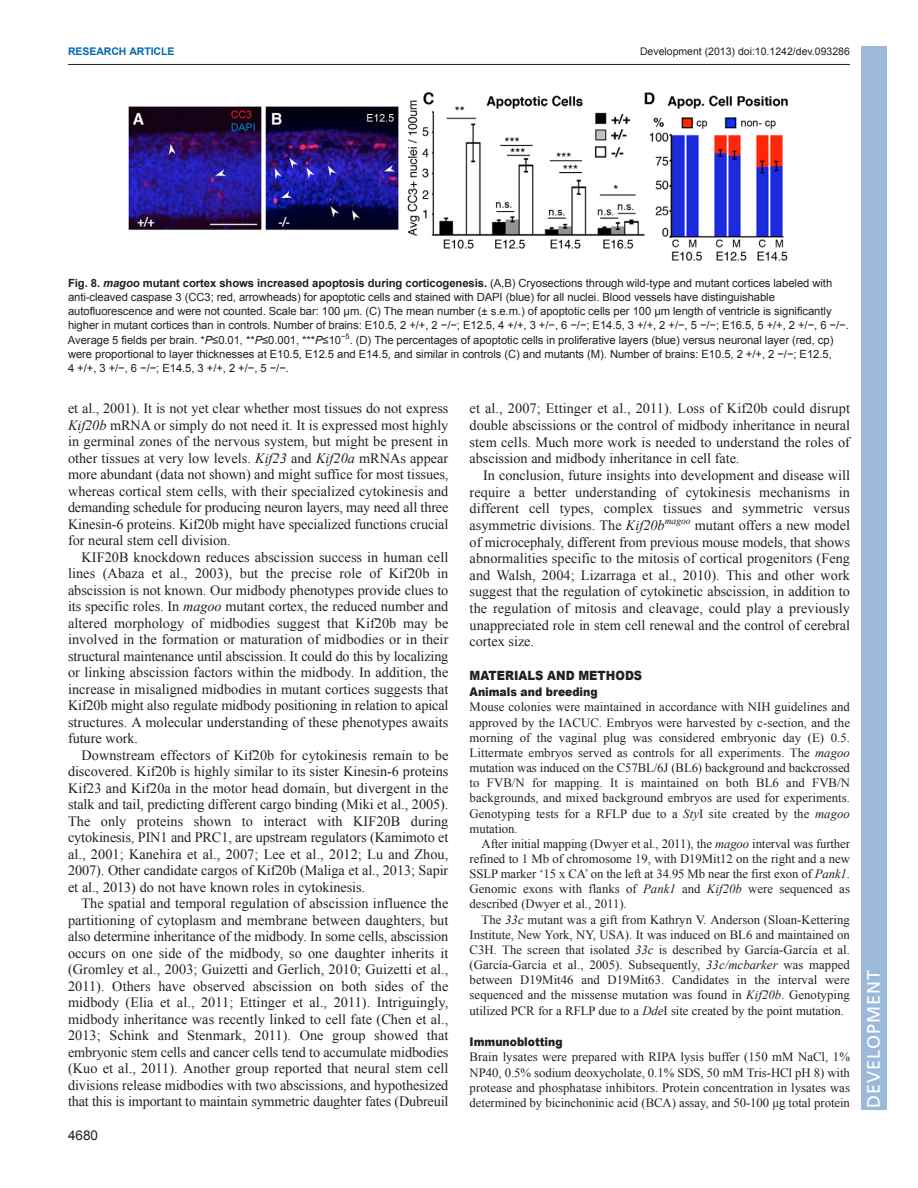
<style>
.page{position:relative;width:918px;height:1188px;background:#fff}
.page>*{position:absolute;margin:0;border:0;box-sizing:border-box;transform-origin:0 0}
.t1{font:18px "Frutiger LT Std";letter-spacing:.055em;color:#fff}
.t2{font:14.25px/16.5px "Times New Roman";letter-spacing:-.005em;color:#231f20;text-align:justify}
.t3{font:13.5px "Arial";color:#231f20}
.t4{font:12.75px/15.1px "Times New Roman";letter-spacing:-.005em;color:#231f20;text-align:justify}
.t5{font:900 12.75px "Arial";color:#231f20;scale:.9 1}
.t6{font:900 12px "Arial";color:#231f20;scale:.9 1}
.t7{font:11.25px/14.2px "Arial";letter-spacing:-.005em;color:#231f20}
.t8{font:10.5px "Arial";color:#231f20}
.t9{font:700 10.5px "Arial";letter-spacing:-.005em;color:#0166b3}
.s1{font-weight:700}
.s2{font-weight:700;font-style:italic}
.s3{font-style:italic}
</style>
<div class="page">
<hr style="left:68px;top:64px;width:782px;height:1px;background:#231f20">
<img style="left:128px;top:92px;width:660px;height:169px">
<div style="left:861px;top:46px;width:25px;height:1064px;background:#9cb9db"></div>
<p class="t9" style="left:68px;top:45px;width:108px">RESEARCH ARTICLE</p>
<p class="t8" style="left:640px;top:45px;width:211px">Development (2013) doi:10.1242/dev.093286</p>
<p class="t7" style="left:68px;top:276px;width:782px"><span class="s1">Fig. 8.</span> <span class="s2">magoo</span> <span class="s1">mutant cortex shows increased apoptosis during corticogenesis.</span> (A,B) Cryosections through wild-type and mutant cortices labeled with anti-cleaved caspase 3 (CC3; red, arrowheads) for apoptotic cells and stained with DAPI (blue) for all nuclei. Blood vessels have distinguishable autofluorescence and were not counted. Scale bar: 100 μm. (C) The mean number (± s.e.m.) of apoptotic cells per 100 μm length of ventricle is significantly higher in mutant cortices than in controls. Number of brains: E10.5, 2 +/+, 2 −/−; E12.5, 4 +/+, 3 +/−, 6 −/−; E14.5, 3 +/+, 2 +/−, 5 −/−; E16.5, 5 +/+, 2 +/−, 6 −/−.<br>Average 5 fields per brain. *<span class="s3">P</span>≤0.01, **<span class="s3">P</span>≤0.001, ***<span class="s3">P</span>≤10<sup>−5</sup>. (D) The percentages of apoptotic cells in proliferative layers (blue) versus neuronal layer (red, cp) were proportional to layer thicknesses at E10.5, E12.5 and E14.5, and similar in controls (C) and mutants (M). Number of brains: E10.5, 2 +/+, 2 −/−; E12.5,<br>4 +/+, 3 +/−, 6 −/−; E14.5, 3 +/+, 2 +/−, 5 −/−.</p>
<p class="t2" style="left:68px;top:400px;width:382px">et al., 2001). It is not yet clear whether most tissues do not express <span class="s3">Kif20b</span> mRNA or simply do not need it. It is expressed most highly in germinal zones of the nervous system, but might be present in other tissues at very low levels. <span class="s3">Kif23</span> and <span class="s3">Kif20a</span> mRNAs appear more abundant (data not shown) and might suffice for most tissues, whereas cortical stem cells, with their specialized cytokinesis and demanding schedule for producing neuron layers, may need all three Kinesin-6 proteins. Kif20b might have specialized functions crucial for neural stem cell division.</p>
<p class="t2" style="left:68px;top:549px;width:382px;text-indent:13px">KIF20B knockdown reduces abscission success in human cell lines (Abaza et al., 2003), but the precise role of Kif20b in abscission is not known. Our midbody phenotypes provide clues to its specific roles. In <span class="s3">magoo</span> mutant cortex, the reduced number and altered morphology of midbodies suggest that Kif20b may be involved in the formation or maturation of midbodies or in their structural maintenance until abscission. It could do this by localizing or linking abscission factors within the midbody. In addition, the increase in misaligned midbodies in mutant cortices suggests that Kif20b might also regulate midbody positioning in relation to apical structures. A molecular understanding of these phenotypes awaits future work.</p>
<p class="t2" style="left:68px;top:747px;width:382px;text-indent:13px">Downstream effectors of Kif20b for cytokinesis remain to be discovered. Kif20b is highly similar to its sister Kinesin-6 proteins Kif23 and Kif20a in the motor head domain, but divergent in the stalk and tail, predicting different cargo binding (Miki et al., 2005).<br>The only proteins shown to interact with KIF20B during cytokinesis, PIN1 and PRC1, are upstream regulators (Kamimoto et al., 2001; Kanehira et al., 2007; Lee et al., 2012; Lu and Zhou, 2007). Other candidate cargos of Kif20b (Maliga et al., 2013; Sapir et al., 2013) do not have known roles in cytokinesis.</p>
<p class="t2" style="left:68px;top:895px;width:382px;text-indent:13px">The spatial and temporal regulation of abscission influence the partitioning of cytoplasm and membrane between daughters, but also determine inheritance of the midbody. In some cells, abscission occurs on one side of the midbody, so one daughter inherits it (Gromley et al., 2003; Guizetti and Gerlich, 2010; Guizetti et al., 2011). Others have observed abscission on both sides of the midbody (Elia et al., 2011; Ettinger et al., 2011). Intriguingly, midbody inheritance was recently linked to cell fate (Chen et al., 2013; Schink and Stenmark, 2011). One group showed that embryonic stem cells and cancer cells tend to accumulate midbodies (Kuo et al., 2011). Another group reported that neural stem cell divisions release midbodies with two abscissions, and hypothesized that this is important to maintain symmetric daughter fates (Dubreuil</p>
<p class="t3" style="left:68px;top:1128px;width:32px">4680</p>
<p class="t2" style="left:470px;top:400px;width:382px">et al., 2007; Ettinger et al., 2011). Loss of Kif20b could disrupt double abscissions or the control of midbody inheritance in neural stem cells. Much more work is needed to understand the roles of abscission and midbody inheritance in cell fate.</p>
<p class="t2" style="left:470px;top:467px;width:382px;text-indent:13px">In conclusion, future insights into development and disease will require a better understanding of cytokinesis mechanisms in different cell types, complex tissues and symmetric versus asymmetric divisions. The <span class="s3">Kif20b</span><sup>magoo</sup> mutant offers a new model of microcephaly, different from previous mouse models, that shows abnormalities specific to the mitosis of cortical progenitors (Feng and Walsh, 2004; Lizarraga et al., 2010). This and other work suggest that the regulation of cytokinetic abscission, in addition to the regulation of mitosis and cleavage, could play a previously unappreciated role in stem cell renewal and the control of cerebral cortex size.</p>
<p class="t5" style="left:470px;top:666px;width:193px">MATERIALS AND METHODS</p>
<p class="t6" style="left:470px;top:683px;width:144px">Animals and breeding</p>
<p class="t4" style="left:470px;top:700px;width:382px">Mouse colonies were maintained in accordance with NIH guidelines and approved by the IACUC. Embryos were harvested by c-section, and the morning of the vaginal plug was considered embryonic day (E) 0.5.<br>Littermate embryos served as controls for all experiments. The <span class="s3">magoo </span>mutation was induced on the C57BL/6J (BL6) background and backcrossed to FVB/N for mapping. It is maintained on both BL6 and FVB/N backgrounds, and mixed background embryos are used for experiments.<br>Genotyping tests for a RFLP due to a <span class="s3">Sty</span>I site created by the <span class="s3">magoo </span>mutation.</p>
<p class="t4" style="left:470px;top:836px;width:382px;text-indent:12px">After initial mapping (Dwyer et al., 2011), the <span class="s3">magoo</span> interval was further refined to 1 Mb of chromosome 19, with D19Mit12 on the right and a new SSLP marker ‘15 x CA’ on the left at 34.95 Mb near the first exon of <span class="s3">Pank1</span>.<br>Genomic exons with flanks of <span class="s3">Pank1</span> and <span class="s3">Kif20b</span> were sequenced as described (Dwyer et al., 2011).</p>
<p class="t4" style="left:470px;top:912px;width:382px;text-indent:12px">The <span class="s3">33c</span> mutant was a gift from Kathryn V. Anderson (Sloan-Kettering Institute, New York, NY, USA). It was induced on BL6 and maintained on C3H. The screen that isolated <span class="s3">33c</span> is described by García-García et al. (García-García et al., 2005). Subsequently, <span class="s3">33c/mcbarker</span> was mapped between D19Mit46 and D19Mit63. Candidates in the interval were sequenced and the missense mutation was found in <span class="s3">Kif20b</span>. Genotyping utilized PCR for a RFLP due to a <span class="s3">Dde</span>I site created by the point mutation.</p>
<p class="t6" style="left:470px;top:1033px;width:105px">Immunoblotting</p>
<p class="t4" style="left:470px;top:1049px;width:382px">Brain lysates were prepared with RIPA lysis buffer (150 mM NaCl, 1% NP40, 0.5% sodium deoxycholate, 0.1% SDS, 50 mM Tris-HCl pH 8) with protease and phosphatase inhibitors. Protein concentration in lysates was determined by bicinchoninic acid (BCA) assay, and 50-100 μg total protein</p>
<p class="t1" style="left:863px;top:1108px;width:140px;rotate:-90deg">DEVELOPMENT</p>
</div>
